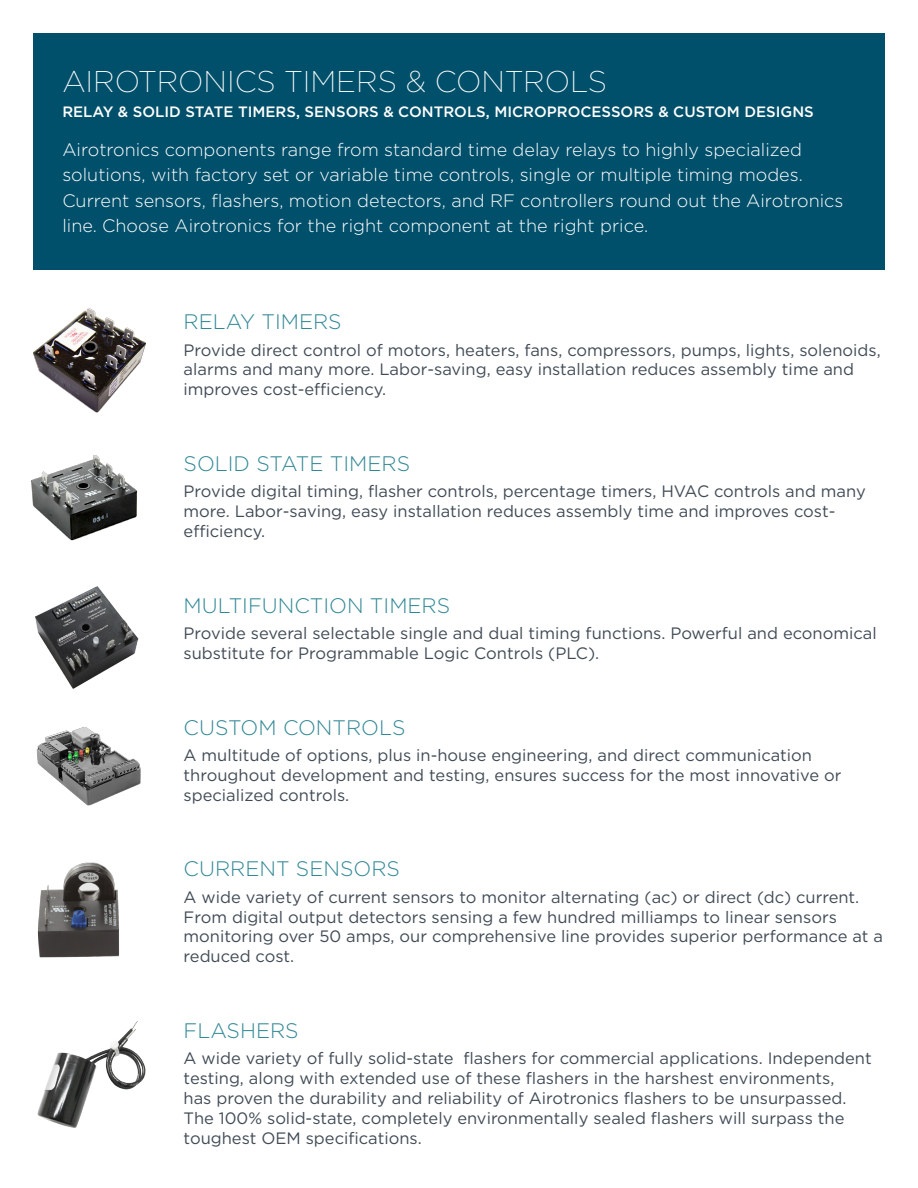
<style>
.page{position:relative;width:918px;height:1188px;background:#fff}
.page>*{position:absolute;margin:0;border:0;box-sizing:border-box;transform-origin:0 0}
.Major_Heading{font:200 30px "Gotham";color:#fff}
.AOT_Product_Header{font:300 21px "Gotham";color:#318895}
.Lead_Text{font:300 18px/25.5px "Gotham";color:#fff}
.t1{font:16.5px/19.8px "Gotham";color:#414b56}
.Major_Heading-2{font:500 15px "Gotham";color:#fff}
</style>
<div class="page">
<div style="left:33px;top:34px;width:851px;height:236px;background:#00506b"></div>
<img style="left:31px;top:455px;width:107px;height:86px">
<img style="left:33px;top:308px;width:113px;height:105px">
<img style="left:35px;top:586px;width:104px;height:103px">
<img style="left:36px;top:727px;width:105px;height:79px">
<img style="left:37px;top:862px;width:83px;height:96px">
<img style="left:37px;top:1021px;width:109px;height:107px">
<p class="Major_Heading" style="left:62px;top:63px;width:546px">AIROTRONICS TIMERS &amp; CONTROLS</p>
<p class="Major_Heading-2" style="left:62px;top:102px;width:753px">RELAY &amp; SOLID STATE TIMERS, SENSORS &amp; CONTROLS, MICROPROCESSORS &amp; CUSTOM DESIGNS</p>
<p class="Lead_Text" style="left:62px;top:136px;width:783px">Airotronics components range from standard time delay relays to highly specialized solutions, with factory set or variable time controls, single or multiple timing modes.<br>Current sensors, flashers, motion detectors, and RF controllers round out the Airotronics line. Choose Airotronics for the right component at the right price.</p>
<p class="AOT_Product_Header" style="left:184px;top:308px;width:160px">RELAY TIMERS</p>
<p class="t1" style="left:184px;top:340px;width:699px">Provide direct control of motors, heaters, fans, compressors, pumps, lights, solenoids, alarms and many more. Labor-saving, easy installation reduces assembly time and improves cost-efficiency.</p>
<p class="AOT_Product_Header" style="left:184px;top:450px;width:228px">SOLID STATE TIMERS</p>
<p class="t1" style="left:184px;top:481px;width:684px">Provide digital timing, flasher controls, percentage timers, HVAC controls and many more. Labor-saving, easy installation reduces assembly time and improves cost&shy;efficiency.</p>
<p class="AOT_Product_Header" style="left:184px;top:592px;width:268px">MULTIFUNCTION TIMERS</p>
<p class="t1" style="left:184px;top:623px;width:695px">Provide several selectable single and dual timing functions. Powerful and economical substitute for Programmable Logic Controls (PLC).</p>
<p class="AOT_Product_Header" style="left:184px;top:714px;width:224px">CUSTOM CONTROLS</p>
<p class="t1" style="left:184px;top:745px;width:659px">A multitude of options, plus in-house engineering, and direct communication throughout development and testing, ensures success for the most innovative or specialized controls.</p>
<p class="AOT_Product_Header" style="left:184px;top:856px;width:218px">CURRENT SENSORS</p>
<p class="t1" style="left:184px;top:887px;width:701px">A wide variety of current sensors to monitor alternating (ac) or direct (dc) current.<br>From digital output detectors sensing a few hundred milliamps to linear sensors monitoring over 50 amps, our comprehensive line provides superior performance at a reduced cost.</p>
<p class="AOT_Product_Header" style="left:184px;top:1017px;width:117px">FLASHERS</p>
<p class="t1" style="left:184px;top:1048px;width:690px">A wide variety of fully solid-state flashers for commercial applications. Independent testing, along with extended use of these flashers in the harshest environments,<br>has proven the durability and reliability of Airotronics flashers to be unsurpassed.<br>The 100% solid-state, completely environmentally sealed flashers will surpass the toughest OEM specifications.</p>
</div>
